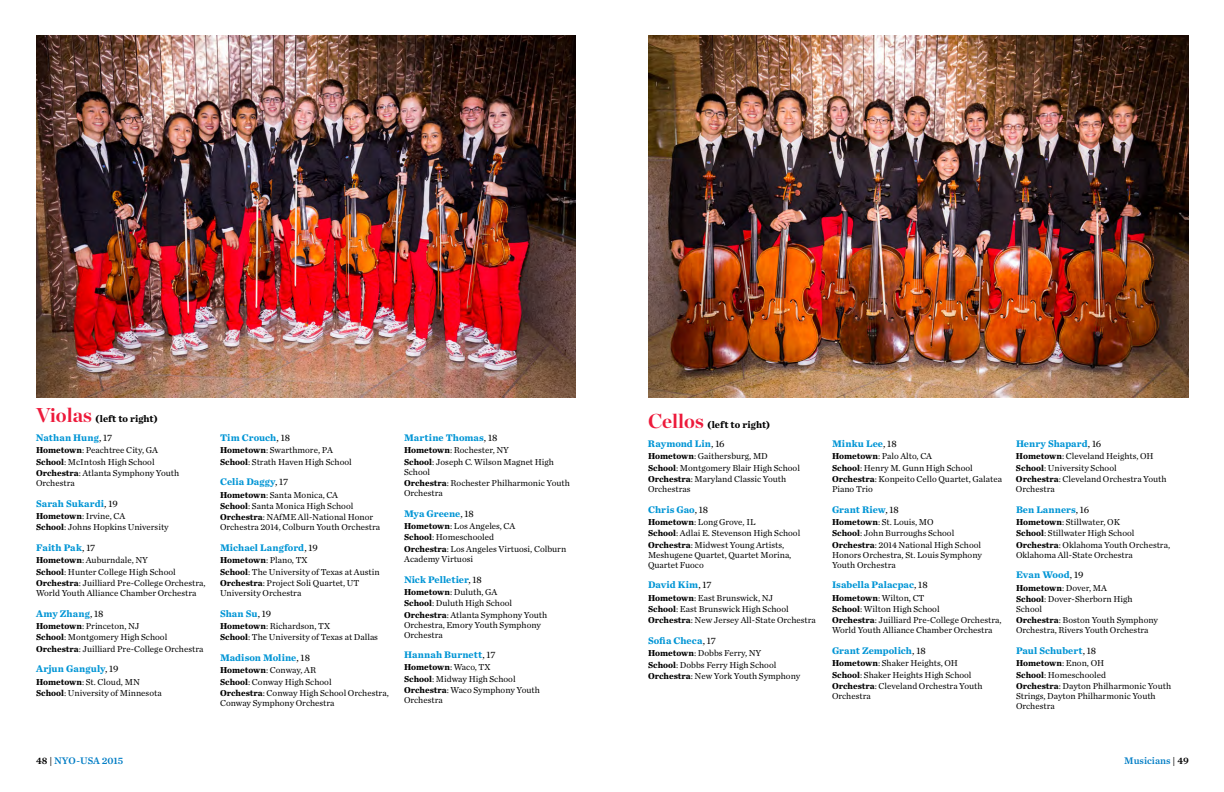
<style>
.page{position:relative;width:1224px;height:792px;background:#fff}
.page>*{position:absolute;margin:0;border:0;box-sizing:border-box;transform-origin:0 0}
.t1{font:700 10px "Chronicle Text G1";letter-spacing:.005em;color:#0095d5}
.t2{font:700 10px/19.2px "Chronicle Text G1";color:#000}
.t3{font:10px "Chronicle Text G1 Semi";color:#007dc5}
.t4{font:9px/11.4px "Chronicle Text G1";color:#000}
.s1{font-family:"Chronicle Display";font-size:20px;color:#ed1a3b}
.s2{color:#0095d5}
.s3{font-weight:400}
.s4{font-weight:700}
.s5{font-weight:400;color:#000}
.s6{color:#000}
</style>
<div class="page">
<img style="left:36px;top:35px;width:540px;height:363px">
<img style="left:648px;top:35px;width:541px;height:363px">
<p class="t2" style="left:36px;top:408px;width:123px"><span class="s1">Violas</span> (left to right)<br><span class="s2">Nathan Hung</span><span class="s3">, 17</span></p>
<p class="t4" style="left:36px;top:444px;width:145px"><span class="s4">Hometown</span>: Peachtree City, GA<br><span class="s4">School</span>: McIntosh High School<br><span class="s4">Orchestra</span>: Atlanta Symphony Youth</p>
<p class="t4" style="left:36px;top:477px;width:40px">Orchestra</p>
<p class="t1" style="left:36px;top:495px;width:83px">Sarah Sukardi<span class="s5">, 19</span></p>
<p class="t4" style="left:36px;top:510px;width:134px"><span class="s4">Hometown</span>: Irvine, CA<br><span class="s4">School</span>: Johns Hopkins University</p>
<p class="t1" style="left:36px;top:540px;width:61px">Faith Pak<span class="s5">, 17</span></p>
<p class="t4" style="left:36px;top:554px;width:171px"><span class="s4">Hometown</span>: Auburndale, NY<br><span class="s4">School</span>: Hunter College High School<br><span class="s4">Orchestra</span>: Juilliard Pre-College Orchestra,</p>
<p class="t4" style="left:36px;top:587px;width:162px">World Youth Alliance Chamber Orchestra</p>
<p class="t1" style="left:36px;top:605px;width:69px">Amy Zhang<span class="s5">, 18</span></p>
<p class="t4" style="left:36px;top:620px;width:169px"><span class="s4">Hometown</span>: Princeton, NJ<br><span class="s4">School</span>: Montgomery High School<br><span class="s4">Orchestra</span>: Juilliard Pre-College Orchestra</p>
<p class="t1" style="left:36px;top:661px;width:84px">Arjun Ganguly<span class="s5">, 19</span></p>
<p class="t4" style="left:36px;top:675px;width:127px"><span class="s4">Hometown</span>: St. Cloud, MN<br><span class="s4">School</span>: University of Minnesota</p>
<p class="t1" style="left:220px;top:430px;width:72px">Tim Crouch<span class="s5">, 18</span></p>
<p class="t4" style="left:220px;top:444px;width:133px"><span class="s4">Hometown</span>: Swarthmore, PA<br><span class="s4">School</span>: Strath Haven High School</p>
<p class="t1" style="left:220px;top:474px;width:70px">Celia Daggy<span class="s5">, 17</span></p>
<p class="t4" style="left:220px;top:488px;width:155px"><span class="s4">Hometown</span>: Santa Monica, CA<br><span class="s4">School</span>: Santa Monica High School<br><span class="s4">Orchestra</span>: NAfME All-National Honor</p>
<p class="t4" style="left:220px;top:521px;width:162px">Orchestra 2014, Colburn Youth Orchestra</p>
<p class="t1" style="left:220px;top:540px;width:99px">Michael Langford<span class="s5">, 19</span></p>
<p class="t4" style="left:220px;top:554px;width:161px"><span class="s4">Hometown</span>: Plano, TX<br><span class="s4">School</span>: The University of Texas at Austin<br><span class="s4">Orchestra</span>: Project Soli Quartet, UT</p>
<p class="t4" style="left:220px;top:587px;width:83px">University Orchestra</p>
<p class="t1" style="left:220px;top:605px;width:53px">Shan Su<span class="s5">, 19</span></p>
<p class="t4" style="left:220px;top:620px;width:160px"><span class="s4">Hometown</span>: Richardson, TX<br><span class="s4">School</span>: The University of Texas at Dallas</p>
<p class="t1" style="left:220px;top:650px;width:91px">Madison Moline<span class="s5">, 18</span></p>
<p class="t4" style="left:220px;top:664px;width:170px"><span class="s4">Hometown</span>: Conway, AR<br><span class="s4">School</span>: Conway High School<br><span class="s4">Orchestra</span>: Conway High School Orchestra,</p>
<p class="t4" style="left:220px;top:697px;width:116px">Conway Symphony Orchestra</p>
<p class="t1" style="left:404px;top:430px;width:95px">Martine Thomas<span class="s5">, 18</span></p>
<p class="t4" style="left:404px;top:444px;width:152px"><span class="s4">Hometown</span>: Rochester, NY<br><span class="s4">School</span>: Joseph C. Wilson Magnet High</p>
<p class="t4" style="left:404px;top:466px;width:167px">School<br><span class="s4">Orchestra</span>: Rochester Philharmonic Youth</p>
<p class="t4" style="left:404px;top:487px;width:40px">Orchestra</p>
<p class="t1" style="left:404px;top:505px;width:71px">Mya Greene<span class="s5">, 18</span></p>
<p class="t4" style="left:404px;top:520px;width:164px"><span class="s4">Hometown</span>: Los Angeles, CA<br><span class="s4">School</span>: Homeschooled<br><span class="s4">Orchestra</span>: Los Angeles Virtuosi, Colburn</p>
<p class="t4" style="left:404px;top:553px;width:71px">Academy Virtuosi</p>
<p class="t1" style="left:404px;top:571px;width:79px">Nick Pelletier<span class="s5">, 18</span></p>
<p class="t4" style="left:404px;top:586px;width:145px"><span class="s4">Hometown</span>: Duluth, GA<br><span class="s4">School</span>: Duluth High School<br><span class="s4">Orchestra</span>: Atlanta Symphony Youth</p>
<p class="t4" style="left:404px;top:619px;width:139px;line-height:10px">Orchestra, Emory Youth Symphony<br>Orchestra</p>
<p class="t1" style="left:404px;top:647px;width:93px">Hannah Burnett<span class="s5">, 17</span></p>
<p class="t4" style="left:404px;top:661px;width:137px"><span class="s4">Hometown</span>: Waco, TX<br><span class="s4">School</span>: Midway High School<br><span class="s4">Orchestra</span>: Waco Symphony Youth</p>
<p class="t4" style="left:404px;top:694px;width:40px">Orchestra</p>
<p class="t2" style="left:648px;top:414px;width:123px"><span class="s1">Cellos</span> (left to right)<br><span class="s2">Raymond Lin</span><span class="s3">, 16</span></p>
<p class="t4" style="left:648px;top:450px;width:153px"><span class="s4">Hometown</span>: Gaithersburg, MD<br><span class="s4">School</span>: Montgomery Blair High School<br><span class="s4">Orchestra</span>: Maryland Classic Youth</p>
<p class="t4" style="left:648px;top:483px;width:44px">Orchestras</p>
<p class="t1" style="left:648px;top:501px;width:62px">Chris Gao<span class="s5">, 18</span></p>
<p class="t4" style="left:648px;top:516px;width:154px"><span class="s4">Hometown</span>: Long Grove, IL<br><span class="s4">School</span>: Adlai E. Stevenson High School<br><span class="s4">Orchestra</span>: Midwest Young Artists,</p>
<p class="t4" style="left:648px;top:549px;width:145px;line-height:10px">Meshugene Quartet, Quartet Morina,<br>Quartet Fuoco</p>
<p class="t1" style="left:648px;top:577px;width:65px">David Kim<span class="s5">, 17</span></p>
<p class="t4" style="left:648px;top:591px;width:169px"><span class="s4">Hometown</span>: East Brunswick, NJ<br><span class="s4">School</span>: East Brunswick High School<br><span class="s4">Orchestra</span>: New Jersey All-State Orchestra</p>
<p class="t1" style="left:648px;top:633px;width:69px">Sofia Checa<span class="s5">, 17</span></p>
<p class="t4" style="left:648px;top:647px;width:154px"><span class="s4">Hometown</span>: Dobbs Ferry, NY<br><span class="s4">School</span>: Dobbs Ferry High School<br><span class="s4">Orchestra</span>: New York Youth Symphony</p>
<p class="t1" style="left:832px;top:436px;width:66px">Minku Lee<span class="s5">, 18</span></p>
<p class="t4" style="left:832px;top:450px;width:172px"><span class="s4">Hometown</span>: Palo Alto, CA<br><span class="s4">School</span>: Henry M. Gunn High School<br><span class="s4">Orchestra</span>: Konpeito Cello Quartet, Galatea</p>
<p class="t4" style="left:832px;top:483px;width:42px">Piano Trio</p>
<p class="t1" style="left:832px;top:501px;width:68px">Grant Riew<span class="s5">, 18</span></p>
<p class="t4" style="left:832px;top:516px;width:151px"><span class="s4">Hometown</span>: St. Louis, MO<br><span class="s4">School</span>: John Burroughs School<br><span class="s4">Orchestra</span>: 2014 National High School</p>
<p class="t4" style="left:832px;top:549px;width:151px;line-height:10px">Honors Orchestra, St. Louis Symphony<br>Youth Orchestra</p>
<p class="t1" style="left:832px;top:577px;width:97px">Isabella Palacpac<span class="s5">, 18</span></p>
<p class="t4" style="left:832px;top:591px;width:171px"><span class="s4">Hometown</span>: Wilton, CT<br><span class="s4">School</span>: Wilton High School<br><span class="s4">Orchestra</span>: Juilliard Pre-College Orchestra,</p>
<p class="t4" style="left:832px;top:624px;width:162px">World Youth Alliance Chamber Orchestra</p>
<p class="t1" style="left:832px;top:643px;width:95px">Grant Zempolich<span class="s5">, 18</span></p>
<p class="t4" style="left:832px;top:657px;width:152px"><span class="s4">Hometown</span>: Shaker Heights, OH<br><span class="s4">School</span>: Shaker Heights High School<br><span class="s4">Orchestra</span>: Cleveland Orchestra Youth</p>
<p class="t4" style="left:832px;top:690px;width:40px">Orchestra</p>
<p class="t1" style="left:1016px;top:436px;width:87px">Henry Shapard<span class="s5">, 16</span></p>
<p class="t4" style="left:1016px;top:450px;width:152px"><span class="s4">Hometown</span>: Cleveland Heights, OH<br><span class="s4">School</span>: University School<br><span class="s4">Orchestra</span>: Cleveland Orchestra Youth</p>
<p class="t4" style="left:1016px;top:483px;width:40px">Orchestra</p>
<p class="t1" style="left:1016px;top:501px;width:75px">Ben Lanners<span class="s5">, 16</span></p>
<p class="t4" style="left:1016px;top:516px;width:156px"><span class="s4">Hometown</span>: Stillwater, OK<br><span class="s4">School</span>: Stillwater High School<br><span class="s4">Orchestra</span>: Oklahoma Youth Orchestra,</p>
<p class="t4" style="left:1016px;top:549px;width:118px">Oklahoma All-State Orchestra</p>
<p class="t1" style="left:1016px;top:567px;width:69px">Evan Wood<span class="s5">, 19</span></p>
<p class="t4" style="left:1016px;top:581px;width:118px"><span class="s4">Hometown</span>: Dover, MA<br><span class="s4">School</span>: Dover-Sherborn High</p>
<p class="t4" style="left:1016px;top:603px;width:144px">School<br><span class="s4">Orchestra</span>: Boston Youth Symphony</p>
<p class="t4" style="left:1016px;top:624px;width:134px">Orchestra, Rivers Youth Orchestra</p>
<p class="t1" style="left:1016px;top:643px;width:82px">Paul Schubert<span class="s5">, 18</span></p>
<p class="t4" style="left:1016px;top:657px;width:157px"><span class="s4">Hometown</span>: Enon, OH<br><span class="s4">School</span>: Homeschooled<br><span class="s4">Orchestra</span>: Dayton Philharmonic Youth</p>
<p class="t4" style="left:1016px;top:691px;width:141px;line-height:10px">Strings, Dayton Philharmonic Youth<br>Orchestra</p>
<p class="t3" style="left:36px;top:753px;width:89px"><span class="s6">48 |</span> NYO-USA 2015</p>
<p class="t3" style="left:1124px;top:753px;width:66px">Musicians <span class="s6">| 49</span></p>
</div>
